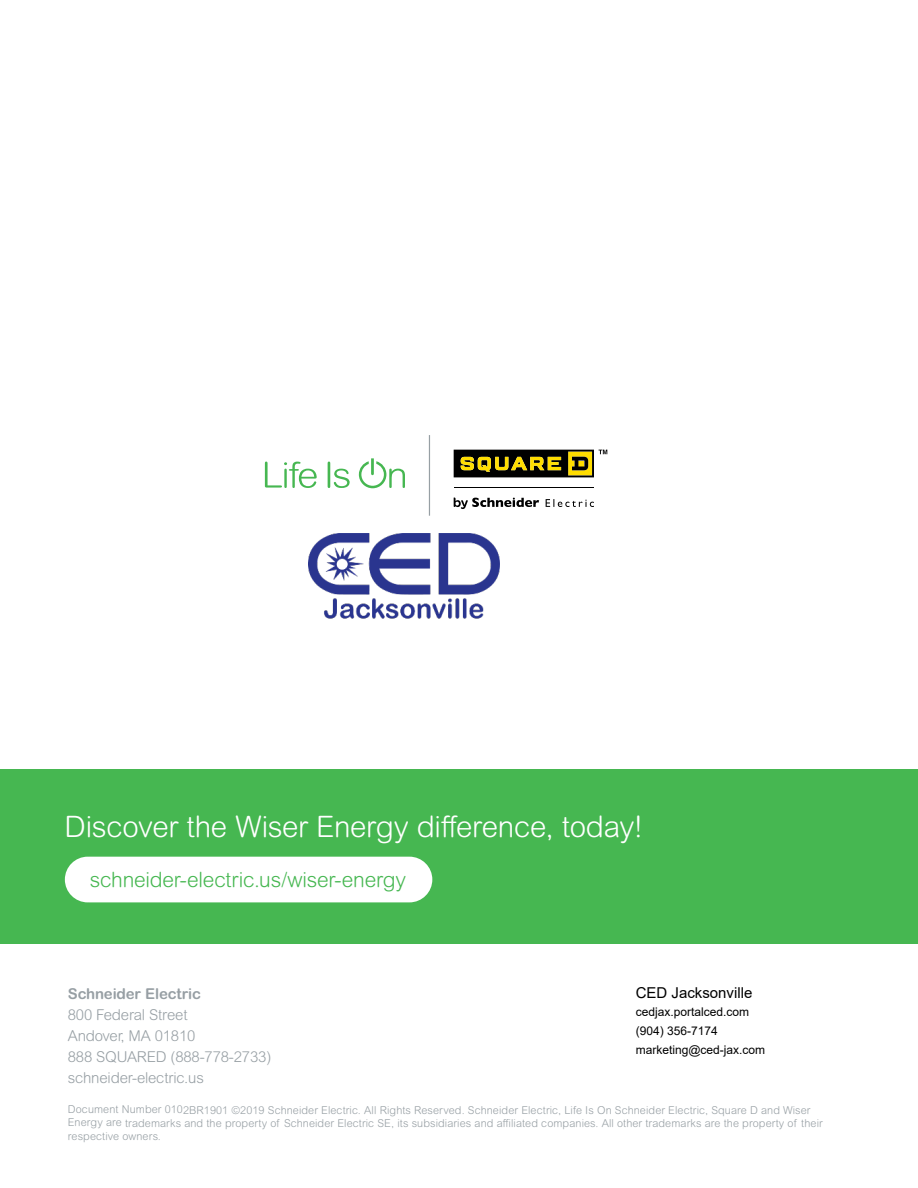
<style>
.page{position:relative;width:918px;height:1188px;background:#fff}
.page>*{position:absolute;margin:0;border:0;box-sizing:border-box;transform-origin:0 0}
.Back_cover_-_CTA{font:300 29.55px "Arial Rounded MT Pro";letter-spacing:-.01em;color:#fff}
.Cover_Capsule{font:300 21px "Arial Rounded MT Pro";letter-spacing:-.01em;color:#46b751}
.Back_cover_-_Address{font:300 15px "Arial Rounded MT Pro";letter-spacing:-.01em;color:#979fa4}
.Back_cover_-_Address-2{font:700 15px "Arial Rounded MT Pro";letter-spacing:-.01em;color:#979fa4}
.t1{font:15px "Arial";color:#000}
.t2{font:12px/19px "Arial";color:#000}
.Back_cover_-_Legal_l{font:300 10.95px/12.9px "Arial Rounded MT Pro";letter-spacing:.01em;color:#979fa4}
</style>
<div class="page">
<div style="left:0;top:770px;width:918px;height:174px;background:#46b751"></div>
<div style="left:65px;top:857px;width:367px;height:45px;background:#fff"></div>
<hr style="left:429px;top:435px;width:1px;height:81px;background:#979fa4">
<svg style="left:265px;top:462px;width:52px;height:26px"></svg>
<svg style="left:328px;top:462px;width:22px;height:26px"></svg>
<svg style="left:359px;top:458px;width:46px;height:30px"></svg>
<hr style="left:454px;top:487px;width:140px;height:1px;background:#000">
<svg style="left:454px;top:498px;width:140px;height:11px"></svg>
<svg style="left:454px;top:450px;width:153px;height:27px;background:#60561a"></svg>
<img style="left:309px;top:534px;width:190px;height:85px">
<p class="Back_cover_-_CTA" style="left:65px;top:810px;width:580px">Discover the Wiser Energy difference, today!</p>
<p class="Cover_Capsule" style="left:90px;top:868px;width:318px">schneider-electric.us/wiser-energy</p>
<p class="Back_cover_-_Address-2" style="left:68px;top:985px;width:135px">Schneider Electric</p>
<p class="Back_cover_-_Address" style="left:68px;top:1007px;width:121px">800 Federal Street</p>
<p class="Back_cover_-_Address" style="left:68px;top:1028px;width:129px">Andover, MA 01810</p>
<p class="Back_cover_-_Address" style="left:68px;top:1049px;width:205px">888 SQUARED (888-778-2733)</p>
<p class="Back_cover_-_Address" style="left:68px;top:1070px;width:138px">schneider-electric.us</p>
<h3 class="t1" style="left:636px;top:983px;width:118px">CED Jacksonville</h3>
<p class="t2" style="left:636px;top:1002px;width:115px">cedjax.portalced.com (904) 356-7174</p>
<p class="t2" style="left:636px;top:1040px;width:131px">marketing@ced-jax.com</p>
<p class="Back_cover_-_Legal_l" style="left:68px;top:1104px;width:756px">Document Number 0102BR1901 ©2019 Schneider Electric. All Rights Reserved. Schneider Electric, Life Is On Schneider Electric, Square D and Wiser<br>Energy are trademarks and the property of Schneider Electric SE, its subsidiaries and affiliated companies. All other trademarks are the property of their respective owners.</p>
</div>
